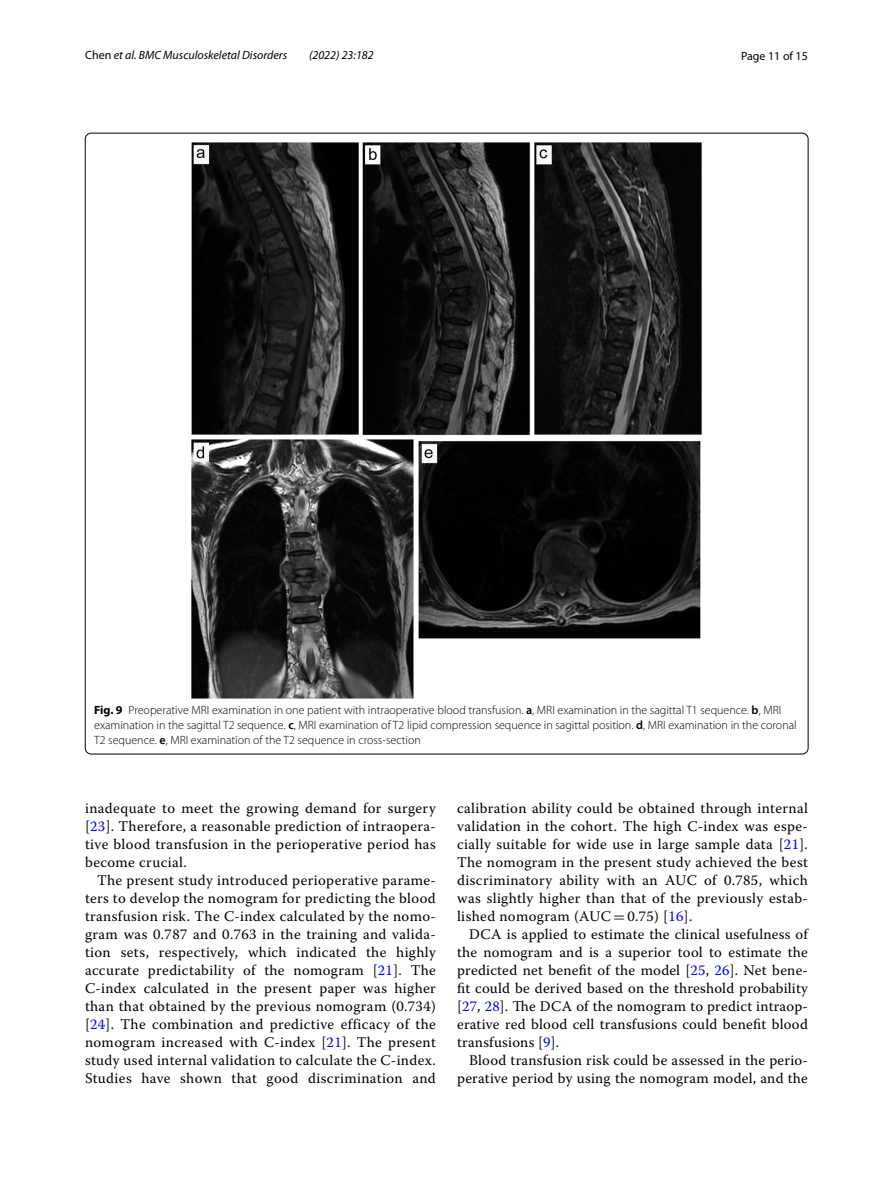
<style>
.page{position:relative;width:893px;height:1187px;background:#fff}
.page>*{position:absolute;margin:0;border:0;box-sizing:border-box;transform-origin:0 0}
.t1{font:14.7px/18px "Warnock Pro";letter-spacing:.025em;color:#000;text-align:justify}
.t2{font:300 12px/15px "Myriad Pro";color:#000}
.t3{font:italic 12px "Myriad Pro";color:#000}
.t4{font:12px "Myriad Pro";color:#000}
.s1{font-style:normal}
.s2{font-weight:700}
.s3{font-weight:600}
.s4{color:#00f}
.s5{font-family:"MTSY"}
</style>
<div class="page">
<img style="left:191px;top:142px;width:511px;height:556px">
<p class="t3" style="left:85px;top:48px;width:204px"><span class="s1">Chen</span> et al. BMC Musculoskeletal Disorders</p>
<p class="t3" style="left:309px;top:48px;width:66px">(2022) 23:182</p>
<p class="t4" style="left:741px;top:48px;width:68px">Page 11 of 15</p>
<p class="t2" style="left:94px;top:702px;width:704px"><span class="s2">Fig. 9</span> Preoperative MRI examination in one patient with intraoperative blood transfusion. <span class="s3">a</span>, MRI examination in the sagittal T1 sequence. <span class="s3">b</span>, MRI examination in the sagittal T2 sequence. <span class="s3">c</span>, MRI examination of T2 lipid compression sequence in sagittal position. <span class="s3">d</span>, MRI examination in the coronal<br>T2 sequence. <span class="s3">e</span>, MRI examination of the T2 sequence in cross-section</p>
<p class="t1" style="left:85px;top:799px;width:352px">inadequate to meet the growing demand for surgery [<span class="s4">23</span>]. Therefore, a reasonable prediction of intraopera&shy;tive blood transfusion in the perioperative period has become crucial.</p>
<p class="t1" style="left:85px;top:871px;width:352px;text-indent:12px">The present study introduced perioperative parame&shy;ters to develop the nomogram for predicting the blood transfusion risk. The C-index calculated by the nomo&shy;gram was 0.787 and 0.763 in the training and valida&shy;tion sets, respectively, which indicated the highly accurate predictability of the nomogram [<span class="s4">21</span>]. The C-index calculated in the present paper was higher than that obtained by the previous nomogram (0.734) [<span class="s4">24</span>]. The combination and predictive efficacy of the nomogram increased with C-index [<span class="s4">21</span>]. The present study used internal validation to calculate the C-index.<br>Studies have shown that good discrimination and</p>
<p class="t1" style="left:457px;top:799px;width:352px">calibration ability could be obtained through internal validation in the cohort. The high C-index was espe&shy;cially suitable for wide use in large sample data [<span class="s4">21</span>].<br>The nomogram in the present study achieved the best discriminatory ability with an AUC of 0.785, which was slightly higher than that of the previously estab&shy;lished nomogram (AUC <span class="s5">=</span> 0.75) [<span class="s4">16</span>].</p>
<p class="t1" style="left:457px;top:925px;width:352px;text-indent:12px">DCA is applied to estimate the clinical usefulness of the nomogram and is a superior tool to estimate the predicted net benefit of the model [<span class="s4">25</span>, <span class="s4">26</span>]. Net bene&shy;fit could be derived based on the threshold probability [<span class="s4">27</span>, <span class="s4">28</span>]. The DCA of the nomogram to predict intraop&shy;erative red blood cell transfusions could benefit blood transfusions [<span class="s4">9</span>].</p>
<p class="t1" style="left:457px;top:1051px;width:352px;text-align:right">Blood transfusion risk could be assessed in the perio&shy;perative period by using the nomogram model, and the</p>
</div>
